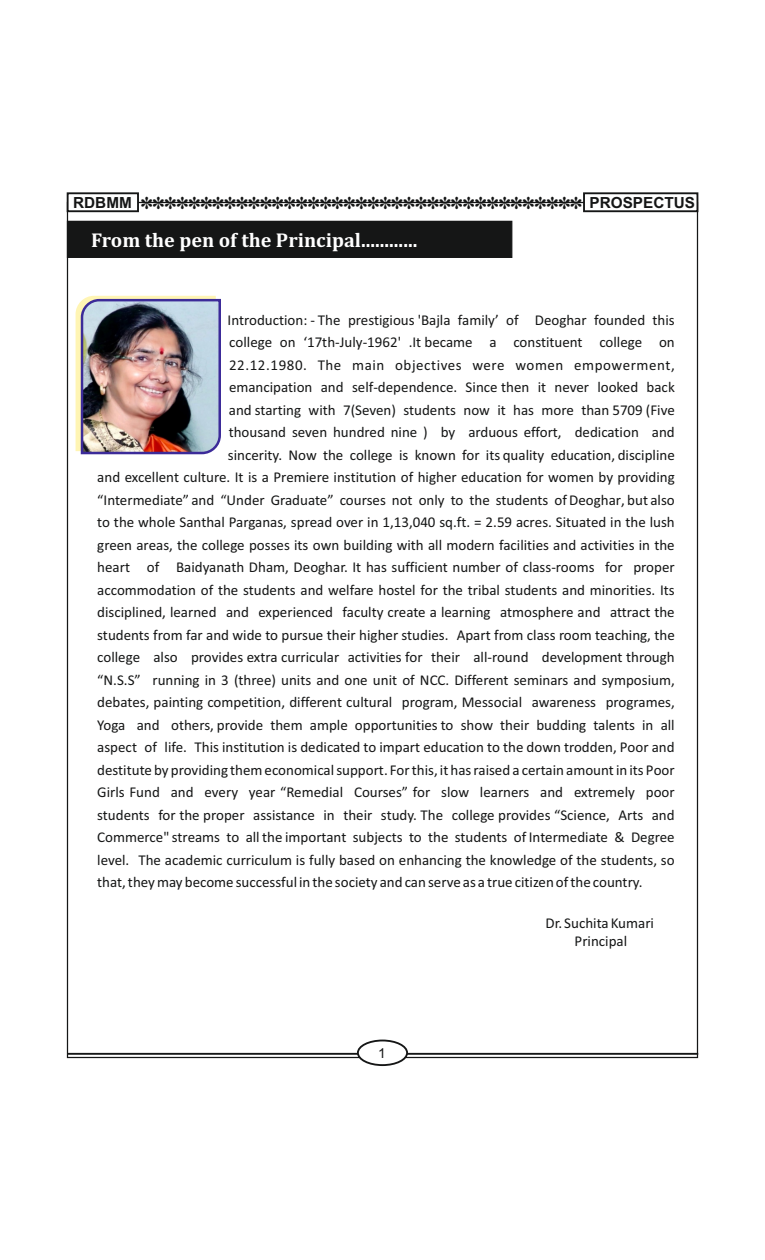
<style>
.page{position:relative;width:765px;height:1260px;background:#fff}
.page>*{position:absolute;margin:0;border:0;box-sizing:border-box;transform-origin:0 0}
.t1{font:700 20.25px "Cambria";color:#fff}
.t2{font:700 15.38px "Arial";color:#151616}
.t3{font:15px/18.2px "Calibri";color:#151616;text-align:center}
.t4{font:15px "Calibri";letter-spacing:.035em;color:#151616}
.t5{font:13.75px "Arial";color:#151616}
</style>
<div class="page">
<div style="left:66px;top:220px;width:447px;height:39px;background:#151616"></div>
<hr style="left:68px;top:1053px;width:630px;height:2px;background:#151616">
<div style="left:357px;top:1040px;width:51px;height:26px;background:#fff;border:2px solid #151616;border-radius:50%"></div>
<img style="left:75px;top:295px;width:146px;height:160px">
<svg style="left:66px;top:192px;width:633px;height:21px"></svg>
<p class="t2" style="left:73px;top:197px;width:60px">RDBMM</p>
<p class="t2" style="left:590px;top:197px;width:107px">PROSPECTUS</p>
<h1 class="t1" style="left:91px;top:232px;width:328px">From the pen of the Principal............</h1>
<p class="t3" style="left:228px;top:312px;width:449px">Introduction: - The prestigious 'Bajla family’ of Deoghar founded this</p>
<p class="t3" style="left:229px;top:334px;width:447px">college on ‘17th-July-1962' .It became a constituent college on</p>
<p class="t4" style="left:229px;top:359px;width:447px">22.12.1980. The main objectives were women empowerment,</p>
<p class="t3" style="left:229px;top:379px;width:447px">emancipation and self-dependence. Since then it never looked back</p>
<p class="t3" style="left:229px;top:402px;width:447px">and starting with 7(Seven) students now it has more than 5709 (Five</p>
<p class="t3" style="left:229px;top:424px;width:448px">thousand seven hundred nine ) by arduous effort, dedication and</p>
<p class="t3" style="left:228px;top:447px;width:448px">sincerity. Now the college is known for its quality education, discipline</p>
<p class="t3" style="left:97px;top:469px;width:579px">and excellent culture. It is a Premiere institution of higher education for women by providing</p>
<p class="t3" style="left:97px;top:492px;width:579px">“Intermediate” and “Under Graduate” courses not only to the students of Deoghar, but also</p>
<p class="t3" style="left:97px;top:514px;width:579px">to the whole Santhal Parganas, spread over in 1,13,040 sq.ft. = 2.59 acres. Situated in the lush</p>
<p class="t3" style="left:97px;top:537px;width:579px">green areas, the college posses its own building with all modern facilities and activities in the</p>
<p class="t3" style="left:97px;top:559px;width:579px">heart of Baidyanath Dham, Deoghar. It has sufficient number of class-rooms for proper</p>
<p class="t3" style="left:97px;top:582px;width:579px">accommodation of the students and welfare hostel for the tribal students and minorities. Its</p>
<p class="t3" style="left:97px;top:604px;width:579px">disciplined, learned and experienced faculty create a learning atmosphere and attract the</p>
<p class="t3" style="left:97px;top:627px;width:579px">students from far and wide to pursue their higher studies. Apart from class room teaching, the</p>
<p class="t3" style="left:97px;top:649px;width:579px">college also provides extra curricular activities for their all-round development through</p>
<p class="t3" style="left:97px;top:672px;width:579px">“N.S.S” running in 3 (three) units and one unit of NCC. Different seminars and symposium,</p>
<p class="t3" style="left:97px;top:694px;width:579px">debates, painting competition, different cultural program, Messocial awareness programes,</p>
<p class="t3" style="left:97px;top:717px;width:579px">Yoga and others, provide them ample opportunities to show their budding talents in all</p>
<p class="t3" style="left:97px;top:739px;width:579px">aspect of life. This institution is dedicated to impart education to the down trodden, Poor and</p>
<p class="t3" style="left:97px;top:762px;width:579px">destitute by providing them economical support. For this, it has raised a certain amount in its Poor</p>
<p class="t3" style="left:97px;top:784px;width:579px">Girls Fund and every year “Remedial Courses” for slow learners and extremely poor</p>
<p class="t3" style="left:97px;top:807px;width:579px">students for the proper assistance in their study. The college provides “Science, Arts and</p>
<p class="t3" style="left:97px;top:829px;width:579px">Commerce" streams to all the important subjects to the students of Intermediate &amp; Degree</p>
<p class="t3" style="left:97px;top:852px;width:579px">level. The academic curriculum is fully based on enhancing the knowledge of the students, so</p>
<p class="t3" style="left:97px;top:874px;width:547px">that, they may become successful in the society and can serve as a true citizen of the country.</p>
<p class="t5" style="left:378px;top:1048px;width:9px">1</p>
<p class="t3" style="left:545px;top:915px;width:110px">Dr. Suchita Kumari<br>Principal</p>
</div>
